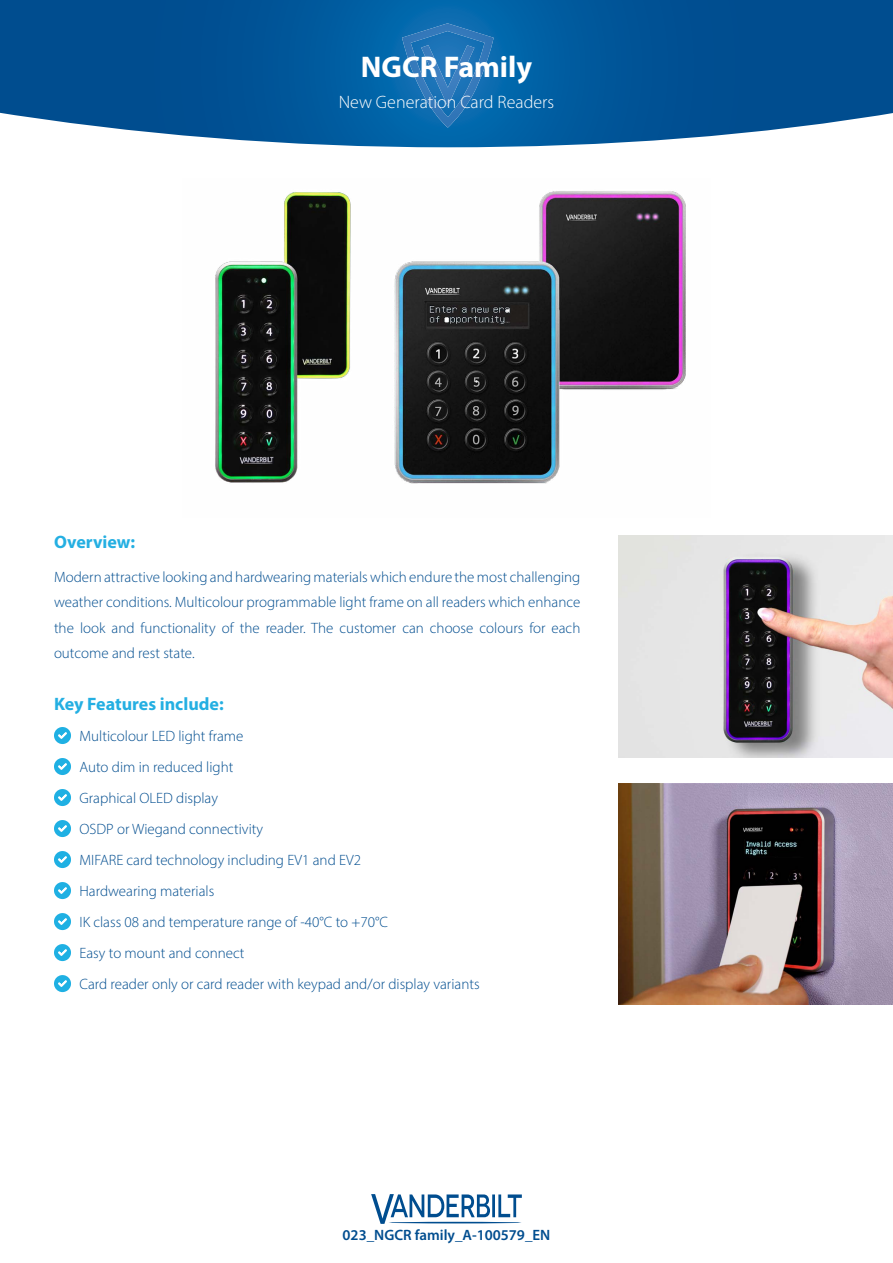
<style>
.page{position:relative;width:893px;height:1263px;background:#fff}
.page>*{position:absolute;margin:0;border:0;box-sizing:border-box;transform-origin:0 0}
.t1{font:700 30px "Myriad Pro";color:#fff}
.t2{font:700 18px "Myriad Pro";color:#24afe2}
.t3{font:300 18px "Myriad Pro";color:#fff}
.t4{font:300 15px/31px "Myriad Pro";color:#004d8f;text-align:justify}
.t5{font:600 15px "Myriad Pro";color:#004d8f}
</style>
<div class="page">
<svg style="left:0;top:0;width:893px;height:147px;background:#14629f"></svg>
<svg style="left:402px;top:23px;width:92px;height:105px;background:#1f73b6"></svg>
<svg style="left:371px;top:1194px;width:151px;height:30px"></svg>
<hr style="left:389px;top:1222px;width:133px;height:1px;background:#004d8f;border-radius:50%">
<svg style="left:54px;top:727px;width:17px;height:17px"></svg>
<svg style="left:54px;top:758px;width:17px;height:17px"></svg>
<svg style="left:54px;top:789px;width:17px;height:17px"></svg>
<svg style="left:54px;top:820px;width:17px;height:17px"></svg>
<svg style="left:54px;top:851px;width:17px;height:17px"></svg>
<svg style="left:54px;top:882px;width:17px;height:17px"></svg>
<svg style="left:54px;top:913px;width:17px;height:17px"></svg>
<svg style="left:54px;top:944px;width:17px;height:17px"></svg>
<svg style="left:54px;top:975px;width:17px;height:17px"></svg>
<img style="left:618px;top:536px;width:275px;height:221px">
<img style="left:618px;top:783px;width:275px;height:221px">
<img style="left:215px;top:191px;width:471px;height:293px">
<h1 class="t1" style="left:361px;top:47px;width:173px">NGCR Family</h1>
<p class="t3" style="left:339px;top:91px;width:217px">New Generation Card Readers</p>
<p class="t2" style="left:54px;top:530px;width:83px">Overview:</p>
<p class="t4" style="left:54px;top:564px;width:528px;line-height:25.5px">Modern attractive looking and hardwearing materials which endure the most challenging weather conditions. Multicolour programmable light frame on all readers which enhance the look and functionality of the reader. The customer can choose colours for each outcome and rest state.</p>
<p class="t2" style="left:54px;top:692px;width:171px">Key Features include:</p>
<p class="t4" style="left:80px;top:720px;width:402px;text-align:left">Multicolour LED light frame<br>Auto dim in reduced light<br>Graphical OLED display<br>OSDP or Wiegand connectivity<br>MIFARE card technology including EV1 and EV2<br>Hardwearing materials<br>IK class 08 and temperature range of -40°C to +70°C<br>Easy to mount and connect<br>Card reader only or card reader with keypad and/or display variants</p>
<p class="t5" style="left:343px;top:1225px;width:209px">023_NGCR family_A-100579_EN</p>
</div>
